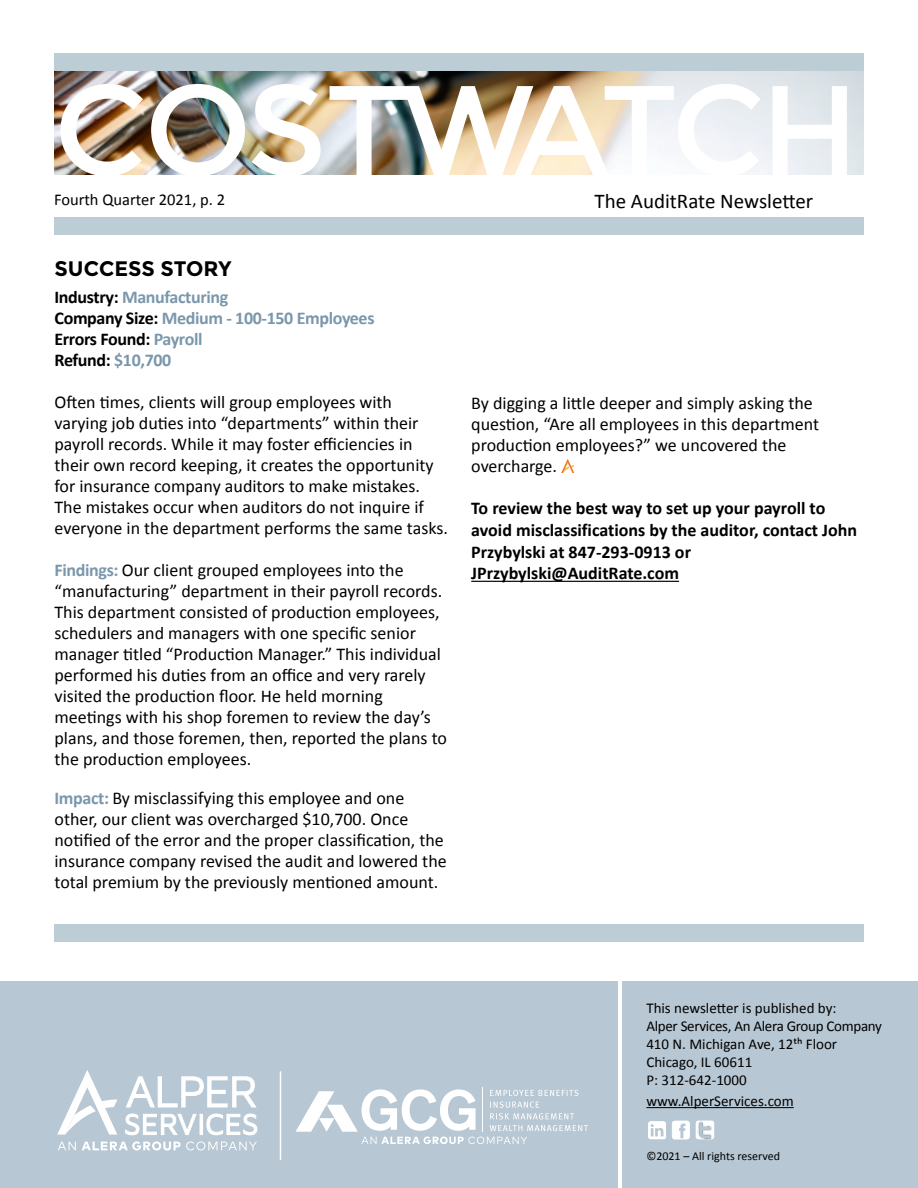
<style>
.page{position:relative;width:918px;height:1188px;background:#fff}
.page>*{position:absolute;margin:0;border:0;box-sizing:border-box;transform-origin:0 0}
.t1{font:21px "Calibri";color:#000}
.t2{font:700 21px "Montserrat";color:#000}
.t3{font:18px/21px "Calibri";color:#000}
.t4{font:700 18px/21.6px "Calibri";color:#000}
.t5{font:700 18px/21px "Calibri";letter-spacing:-.02em;color:#7a97ab}
.t6{font:16.5px "Calibri";color:#000}
.t7{font:15px/18px "Calibri";color:#000}
.t8{font:12px "Calibri";color:#000}
.s1{color:#000}
.s2{font-weight:700;color:#7a97ab}
</style>
<div class="page">
<hr style="left:471px;top:581px;width:208px;height:1px;background:#000">
<div style="left:54px;top:217px;width:810px;height:18px;background:#bdcdd5"></div>
<div style="left:54px;top:924px;width:810px;height:17px;background:#bdcdd5"></div>
<img style="left:54px;top:70px;width:810px;height:105px">
<div style="left:54px;top:53px;width:810px;height:17px;background:#bdcdd5"></div>
<img style="left:60px;top:84px;width:787px;height:91px">
<div style="left:622px;top:981px;width:296px;height:207px;background:#b7c7d3"></div>
<div style="left:0;top:981px;width:617px;height:207px;background:#b7c7d3"></div>
<hr style="left:646px;top:1107px;width:148px;height:1px;background:#000">
<img style="left:696px;top:1120px;width:18px;height:19px">
<svg style="left:648px;top:1121px;width:18px;height:19px"></svg>
<div style="left:672px;top:1121px;width:17px;height:18px;background:#fff;border-radius:3px"></div>
<div style="left:672px;top:1121px;width:18px;height:18px;border:1px solid #fff;border-radius:3px"></div>
<svg style="left:679px;top:1124px;width:7px;height:14px"></svg>
<svg style="left:561px;top:459px;width:13px;height:14px"></svg>
<svg style="left:57px;top:1070px;width:200px;height:80px"></svg>
<hr style="left:483px;top:1088px;width:1px;height:44px;background:#fff">
<svg style="left:296px;top:1089px;width:292px;height:55px"></svg>
<hr style="left:280px;top:1071px;width:1px;height:89px;background:#fff">
<p class="t6" style="left:54px;top:189px;width:173px">Fourth Quarter 2021, p. 2</p>
<p class="t2" style="left:55px;top:256px;width:178px">SUCCESS STORY</p>
<p class="t5" style="left:55px;top:287px;width:321px"><span class="s1">Industry:</span> Manufacturing<br><span class="s1">Company Size:</span> Medium - 100-150 Employees<br><span class="s1">Errors Found:</span> Payroll<br><span class="s1">Refund:</span> $10,700</p>
<p class="t3" style="left:55px;top:392px;width:395px">Often times, clients will group employees with varying job duties into “departments” within their payroll records. While it may foster efficiencies in their own record keeping, it creates the opportunity for insurance company auditors to make mistakes.<br>The mistakes occur when auditors do not inquire if everyone in the department performs the same tasks.</p>
<p class="t3" style="left:55px;top:560px;width:394px"><span class="s2">Findings:</span> Our client grouped employees into the “manufacturing” department in their payroll records.<br>This department consisted of production employees, schedulers and managers with one specific senior manager titled “Production Manager.” This individual performed his duties from an office and very rarely visited the production floor. He held morning meetings with his shop foremen to review the day’s plans, and those foremen, then, reported the plans to the production employees.</p>
<p class="t3" style="left:55px;top:788px;width:394px"><span class="s2">Impact:</span> By misclassifying this employee and one other, our client was overcharged $10,700. Once notified of the error and the proper classification, the insurance company revised the audit and lowered the total premium by the previously mentioned amount.</p>
<p class="t1" style="left:594px;top:188px;width:220px">The AuditRate Newsletter</p>
<p class="t3" style="left:471px;top:392px;width:349px">By digging a little deeper and simply asking the question, “Are all employees in this department production employees?” we uncovered the overcharge.</p>
<p class="t4" style="left:471px;top:498px;width:387px">To review the best way to set up your payroll to avoid misclassifications by the auditor, contact John Przybylski at 847-293-0913 or JPrzybylski@AuditRate.com</p>
<p class="t7" style="left:646px;top:999px;width:237px">This newsletter is published by:<br>Alper Services, An Alera Group Company<br>410 N. Michigan Ave, 12th Floor<br>Chicago, IL 60611<br>P: 312-642-1000</p>
<p class="t7" style="left:646px;top:1092px;width:149px">www.AlperServices.com</p>
<p class="t8" style="left:646px;top:1148px;width:135px">©2021 – All rights reserved</p>
</div>
